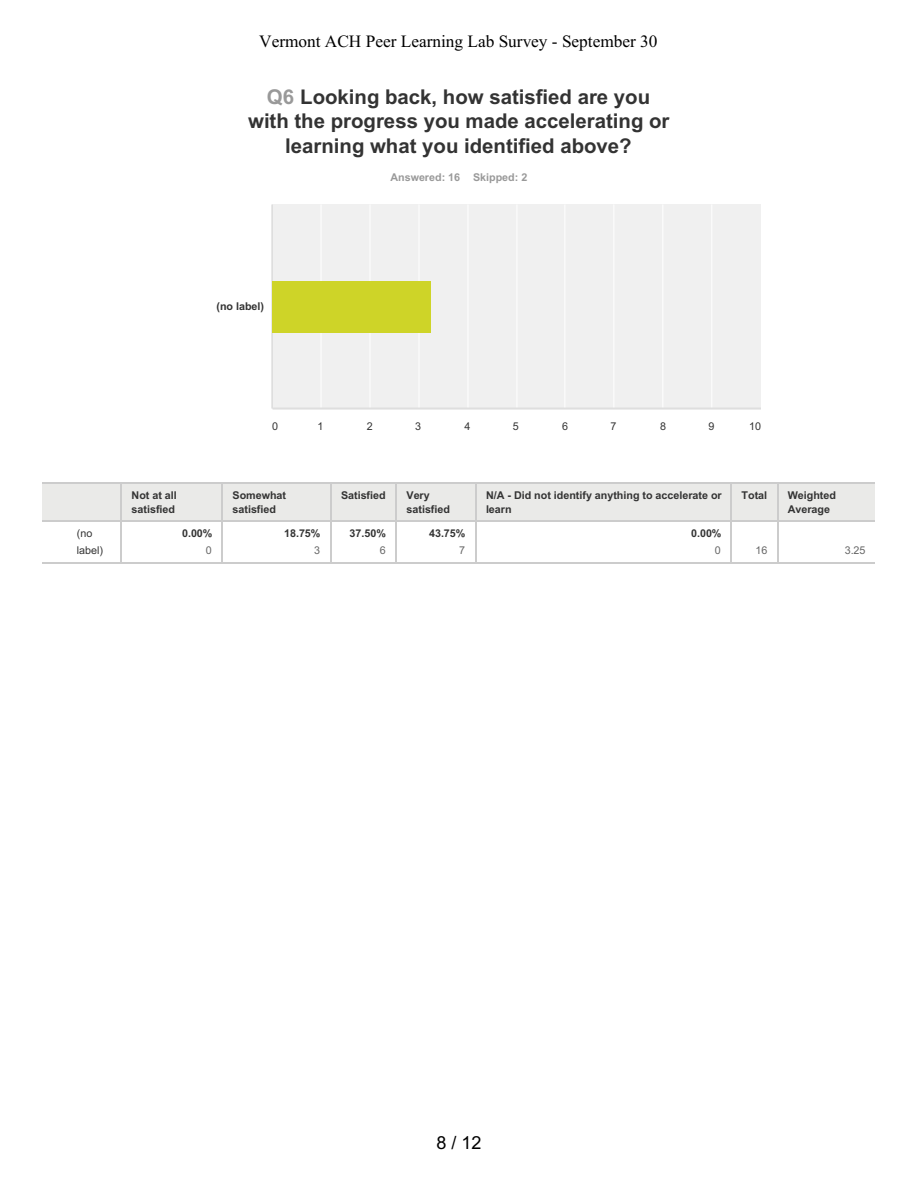
<style>
.page{position:relative;width:918px;height:1188px;background:#fff}
.page>*{position:absolute;margin:0;border:0;box-sizing:border-box;transform-origin:0 0}
.t1{font:700 20.4px/24.8px "Arial";letter-spacing:.005em;color:#333;text-align:center}
.t2{font:18px "Arial";color:#000}
.t3{font:17.25px "Times New Roman";letter-spacing:.005em;color:#000}
.t4{font:700 10.8px/14px "Arial";letter-spacing:.005em;color:#333}
.t5{font:10.8px/16px "Arial";letter-spacing:.005em;color:#333}
.t6{font:700 10.8px "Arial";letter-spacing:.005em;color:#999}
.t7{font:10.8px "Arial";color:#666}
.s1{color:#999}
</style>
<div class="page">
<div style="left:42px;top:483px;width:79px;height:37px;background:#eaeae8"></div>
<div style="left:121px;top:483px;width:101px;height:37px;background:#eaeae8"></div>
<div style="left:222px;top:483px;width:108px;height:37px;background:#eaeae8"></div>
<div style="left:330px;top:483px;width:66px;height:37px;background:#eaeae8"></div>
<div style="left:396px;top:483px;width:79px;height:37px;background:#eaeae8"></div>
<div style="left:475px;top:483px;width:256px;height:37px;background:#eaeae8"></div>
<div style="left:731px;top:483px;width:46px;height:37px;background:#eaeae8"></div>
<div style="left:777px;top:483px;width:98px;height:37px;background:#eaeae8"></div>
<hr style="left:42px;top:483px;width:80px;height:1px;background:#ccc">
<hr style="left:121px;top:483px;width:102px;height:1px;background:#ccc">
<hr style="left:222px;top:483px;width:109px;height:1px;background:#ccc">
<hr style="left:330px;top:483px;width:67px;height:1px;background:#ccc">
<hr style="left:396px;top:483px;width:80px;height:1px;background:#ccc">
<hr style="left:475px;top:483px;width:257px;height:1px;background:#ccc">
<hr style="left:731px;top:483px;width:47px;height:1px;background:#ccc">
<hr style="left:777px;top:483px;width:98px;height:1px;background:#ccc">
<hr style="left:42px;top:520px;width:80px;height:1px;background:#ccc">
<hr style="left:121px;top:520px;width:102px;height:1px;background:#ccc">
<hr style="left:222px;top:520px;width:109px;height:1px;background:#ccc">
<hr style="left:330px;top:520px;width:67px;height:1px;background:#ccc">
<hr style="left:396px;top:520px;width:80px;height:1px;background:#ccc">
<hr style="left:475px;top:520px;width:257px;height:1px;background:#ccc">
<hr style="left:731px;top:520px;width:47px;height:1px;background:#ccc">
<hr style="left:777px;top:520px;width:98px;height:1px;background:#ccc">
<hr style="left:121px;top:483px;width:1px;height:38px;background:#ccc">
<hr style="left:222px;top:483px;width:1px;height:38px;background:#ccc">
<hr style="left:330px;top:483px;width:1px;height:38px;background:#ccc">
<hr style="left:396px;top:483px;width:1px;height:38px;background:#ccc">
<hr style="left:475px;top:483px;width:1px;height:38px;background:#ccc">
<hr style="left:731px;top:483px;width:1px;height:38px;background:#ccc">
<hr style="left:777px;top:483px;width:1px;height:38px;background:#ccc">
<hr style="left:42px;top:562px;width:80px;height:1px;background:#ccc">
<hr style="left:121px;top:562px;width:102px;height:1px;background:#ccc">
<hr style="left:121px;top:520px;width:1px;height:43px;background:#ccc">
<hr style="left:222px;top:562px;width:109px;height:1px;background:#ccc">
<hr style="left:222px;top:520px;width:1px;height:43px;background:#ccc">
<hr style="left:330px;top:562px;width:67px;height:1px;background:#ccc">
<hr style="left:330px;top:520px;width:1px;height:43px;background:#ccc">
<hr style="left:396px;top:562px;width:80px;height:1px;background:#ccc">
<hr style="left:396px;top:520px;width:1px;height:43px;background:#ccc">
<hr style="left:475px;top:562px;width:257px;height:1px;background:#ccc">
<hr style="left:475px;top:520px;width:1px;height:43px;background:#ccc">
<hr style="left:731px;top:562px;width:47px;height:1px;background:#ccc">
<hr style="left:731px;top:520px;width:1px;height:43px;background:#ccc">
<hr style="left:777px;top:562px;width:98px;height:1px;background:#ccc">
<hr style="left:777px;top:520px;width:1px;height:43px;background:#ccc">
<div style="left:273px;top:204px;width:488px;height:205px;background:#f0f0f0"></div>
<hr style="left:321px;top:204px;width:1px;height:205px;background:#fff">
<hr style="left:370px;top:204px;width:1px;height:205px;background:#fff">
<hr style="left:418px;top:204px;width:1px;height:205px;background:#fff">
<hr style="left:467px;top:204px;width:1px;height:205px;background:#fff">
<hr style="left:516px;top:204px;width:1px;height:205px;background:#fff">
<hr style="left:564px;top:204px;width:1px;height:205px;background:#fff">
<hr style="left:613px;top:204px;width:1px;height:205px;background:#fff">
<hr style="left:662px;top:204px;width:1px;height:205px;background:#fff">
<hr style="left:711px;top:204px;width:1px;height:205px;background:#fff">
<hr style="left:272px;top:204px;width:1px;height:205px;background:#ccc">
<hr style="left:273px;top:408px;width:488px;height:2px;background:#dedede">
<div style="left:273px;top:281px;width:158px;height:51px;background:#ced428"></div>
<h3 class="t3" style="left:259px;top:32px;width:400px">Vermont ACH Peer Learning Lab Survey - September 30</h3>
<h1 class="t1" style="left:248px;top:84px;width:423px"><span class="s1">Q6</span> Looking back, how satisfied are you with the progress you made accelerating or learning what you identified above?</h1>
<p class="t6" style="left:390px;top:171px;width:138px">Answered: 16 Skipped: 2</p>
<p class="t4" style="left:216px;top:299px;width:49px">(no label)</p>
<p class="t5" style="left:77px;top:526px;width:28px">(no label)</p>
<p class="t5" style="left:272px;top:418px;width:7px">0</p>
<p class="t5" style="left:317px;top:418px;width:7px">1</p>
<p class="t5" style="left:367px;top:418px;width:7px">2</p>
<p class="t5" style="left:415px;top:418px;width:7px">3</p>
<p class="t5" style="left:465px;top:418px;width:7px">4</p>
<p class="t5" style="left:513px;top:418px;width:7px">5</p>
<p class="t5" style="left:562px;top:418px;width:7px">6</p>
<p class="t5" style="left:611px;top:418px;width:7px">7</p>
<p class="t5" style="left:660px;top:418px;width:7px">8</p>
<p class="t5" style="left:708px;top:418px;width:7px">9</p>
<p class="t5" style="left:749px;top:418px;width:13px">10</p>
<p class="t4" style="left:132px;top:488px;width:47px">Not at all satisfied</p>
<p class="t4" style="left:233px;top:488px;width:55px">Somewhat satisfied</p>
<p class="t4" style="left:341px;top:488px;width:46px">Satisfied</p>
<p class="t4" style="left:407px;top:488px;width:45px">Very satisfied</p>
<p class="t4" style="left:486px;top:488px;width:237px">N/A - Did not identify anything to accelerate or learn</p>
<p class="t4" style="left:742px;top:488px;width:27px">Total</p>
<p class="t4" style="left:788px;top:488px;width:50px">Weighted<br>Average</p>
<p class="t4" style="left:182px;top:527px;width:32px">0.00%</p>
<p class="t7" style="left:206px;top:544px;width:7px">0</p>
<p class="t4" style="left:284px;top:527px;width:38px">18.75%</p>
<p class="t7" style="left:314px;top:544px;width:7px">3</p>
<p class="t4" style="left:350px;top:527px;width:38px">37.50%</p>
<p class="t7" style="left:380px;top:544px;width:7px">6</p>
<p class="t4" style="left:429px;top:527px;width:38px">43.75%</p>
<p class="t7" style="left:459px;top:544px;width:7px">7</p>
<p class="t4" style="left:691px;top:527px;width:32px">0.00%</p>
<p class="t7" style="left:715px;top:544px;width:7px">0</p>
<p class="t7" style="left:756px;top:544px;width:13px">16</p>
<p class="t7" style="left:845px;top:544px;width:22px">3.25</p>
<h2 class="t2" style="left:436px;top:1133px;width:46px">8/12</h2>
</div>
